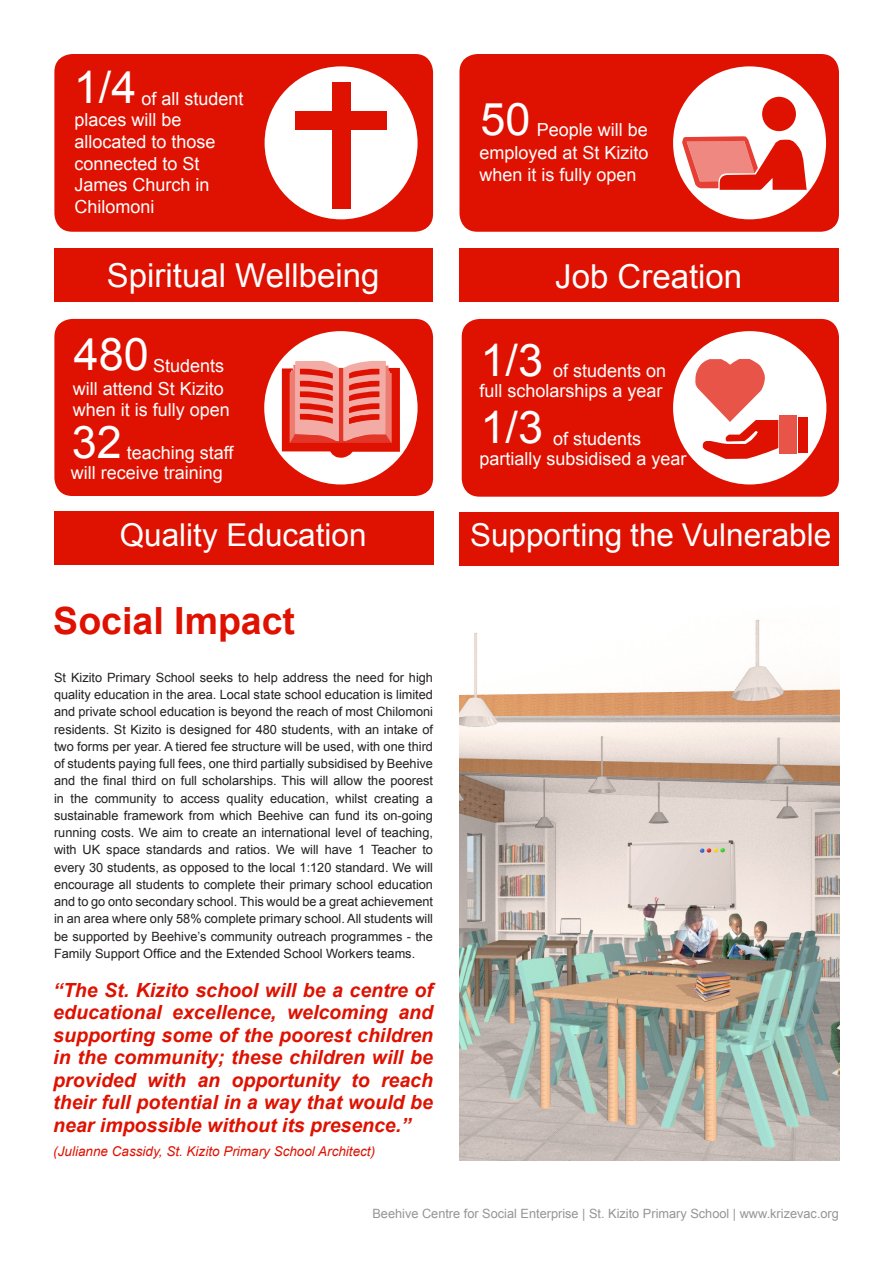
<style>
.page{position:relative;width:893px;height:1263px;background:#fff}
.page>*{position:absolute;margin:0;border:0;box-sizing:border-box;transform-origin:0 0}
.t1{font:45px "Arial";color:#fff}
.t2{font:700 37.5px "Arial";color:#df1100}
.t3{font:33px "Arial";color:#fff}
.t4{font:31.5px "Arial";color:#fff}
.t5{font:italic 700 19.5px/22.5px "Arial";color:#df1100;text-align:justify}
.t6{font:18px/21.6px "Arial";color:#fff}
.t7{font:italic 13.5px "Arial";color:#df1100}
.t8{font:12.75px/17.2px "Arial";color:#231f20;text-align:justify}
.t9{font:12.75px "Arial";color:#939598}
</style>
<div class="page">
<img style="left:459px;top:619px;width:381px;height:542px">
<div style="left:459px;top:54px;width:380px;height:178px;background:#df1100;border-radius:18px"></div>
<div style="left:459px;top:512px;width:380px;height:53px;background:#df1100"></div>
<div style="left:54px;top:249px;width:379px;height:53px;background:#df1100"></div>
<div style="left:459px;top:249px;width:380px;height:53px;background:#df1100"></div>
<div style="left:54px;top:512px;width:380px;height:53px;background:#df1100"></div>
<div style="left:462px;top:319px;width:377px;height:178px;background:#df1100;border-radius:18px"></div>
<div style="left:54px;top:54px;width:379px;height:178px;background:#df1100;border-radius:18px"></div>
<div style="left:54px;top:319px;width:379px;height:177px;background:#df1100;border-radius:18px"></div>
<div style="left:673px;top:66px;width:153px;height:153px;background:#fff;border-radius:50%"></div>
<div style="left:762px;top:97px;width:34px;height:34px;background:#df1100;border-radius:50%"></div>
<svg style="left:682px;top:136px;width:125px;height:54px"></svg>
<div style="left:264px;top:331px;width:154px;height:153px;background:#fff;border-radius:50%"></div>
<svg style="left:282px;top:361px;width:118px;height:97px;background:#ea6d63"></svg>
<div style="left:265px;top:66px;width:153px;height:153px;background:#fff;border-radius:50%"></div>
<div style="left:332px;top:82px;width:18px;height:127px;background:#df1100"></div>
<div style="left:296px;top:111px;width:91px;height:18px;background:#df1100"></div>
<div style="left:673px;top:331px;width:153px;height:153px;background:#fff;border-radius:50%"></div>
<div style="left:798px;top:417px;width:10px;height:35px;background:#df1100"></div>
<div style="left:779px;top:415px;width:18px;height:39px;background:#e85448"></div>
<svg style="left:695px;top:359px;width:83px;height:100px"></svg>
<p class="t1" style="left:74px;top:58px;width:64px">1/4</p>
<p class="t6" style="left:142px;top:88px;width:104px">of all student</p>
<p class="t6" style="left:74px;top:109px;width:143px">places will be allocated to those connected to St<br>James Church in<br>Chilomoni</p>
<p class="t1" style="left:480px;top:89px;width:52px">50</p>
<p class="t6" style="left:537px;top:119px;width:113px">People will be</p>
<p class="t6" style="left:479px;top:142px;width:171px">employed at St Kizito when it is fully open</p>
<p class="t3" style="left:107px;top:254px;width:274px">Spiritual Wellbeing</p>
<p class="t3" style="left:555px;top:255px;width:189px">Job Creation</p>
<p class="t1" style="left:74px;top:325px;width:77px">480</p>
<p class="t6" style="left:153px;top:355px;width:73px">Students</p>
<p class="t6" style="left:73px;top:378px;width:153px">will attend St Kizito</p>
<p class="t6" style="left:73px;top:399px;width:159px">when it is fully open</p>
<p class="t1" style="left:72px;top:413px;width:52px">32</p>
<p class="t6" style="left:127px;top:442px;width:108px">teaching staff</p>
<p class="t6" style="left:71px;top:462px;width:154px">will receive training</p>
<p class="t4" style="left:120px;top:514px;width:248px">Quality Education</p>
<p class="t2" style="left:53px;top:596px;width:243px">Social Impact</p>
<p class="t8" style="left:54px;top:669px;width:381px">St Kizito Primary School seeks to help address the need for high quality education in the area. Local state school education is limited and private school education is beyond the reach of most Chilomoni residents. St Kizito is designed for 480 students, with an intake of two forms per year. A tiered fee structure will be used, with one third of students paying full fees, one third partially subsidised by Beehive and the final third on full scholarships. This will allow the poorest in the community to access quality education, whilst creating a sustainable framework from which Beehive can fund its on-going running costs. We aim to create an international level of teaching, with UK space standards and ratios. We will have 1 Teacher to every 30 students, as opposed to the local 1:120 standard. We will encourage all students to complete their primary school education and to go onto secondary school. This would be a great achievement in an area where only 58% complete primary school. All students will be supported by Beehive’s community outreach programmes - the Family Support Office and the Extended School Workers teams.</p>
<p class="t5" style="left:53px;top:979px;width:381px">“The St. Kizito school will be a centre of educational excellence, welcoming and supporting some of the poorest children in the community; these children will be provided with an opportunity to reach their full potential in a way that would be near impossible without its presence.”</p>
<p class="t7" style="left:53px;top:1142px;width:323px">(Julianne Cassidy, St. Kizito Primary School Architect)</p>
<p class="t1" style="left:480px;top:330px;width:64px">1/3</p>
<p class="t1" style="left:480px;top:398px;width:64px">1/3</p>
<p class="t6" style="left:553px;top:360px;width:115px">of students on</p>
<p class="t6" style="left:479px;top:380px;width:185px">full scholarships a year</p>
<p class="t6" style="left:553px;top:428px;width:90px">of students</p>
<p class="t6" style="left:479px;top:448px;width:209px">partially subsidised a year</p>
<p class="t4" style="left:470px;top:514px;width:363px">Supporting the Vulnerable</p>
<p class="t9" style="left:372px;top:1205px;width:468px">Beehive Centre for Social Enterprise | St. Kizito Primary School | www.krizevac.org</p>
</div>
